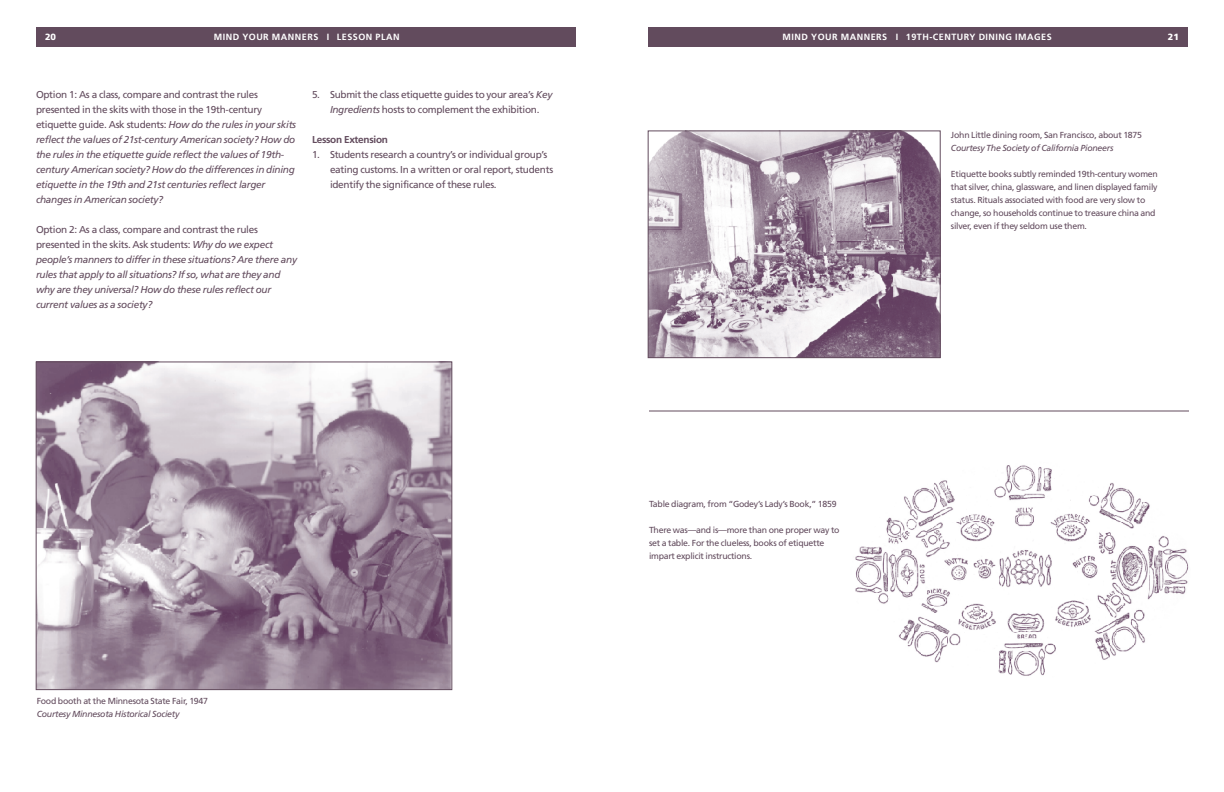
<style>
.page{position:relative;width:1224px;height:792px;background:#fff}
.page>*{position:absolute;margin:0;border:0;box-sizing:border-box;transform-origin:0 0}
.t1{font:italic 10px/15px "Frutiger";letter-spacing:-.03em;color:#624b5d}
.t2{font:10px/15px "Frutiger";letter-spacing:-.03em;color:#624b5d;text-align:center}
.t3{font:700 10px "Frutiger";letter-spacing:-.03em;color:#624b5d}
.t4{font:700 9px "Frutiger";letter-spacing:.055em;color:#fff}
.t5{font:900 9px "Frutiger";color:#fff}
.t6{font:8.8px/13px "Frutiger";letter-spacing:-.03em;color:#624b5d}
.t7{font:italic 8.8px "Frutiger";letter-spacing:-.03em;color:#624b5d}
.s1{font-style:normal}
.s2{font-style:italic}
</style>
<div class="page">
<div style="left:648px;top:27px;width:540px;height:19px;background:#624b5d"></div>
<div style="left:36px;top:27px;width:540px;height:19px;background:#624b5d"></div>
<img style="left:855px;top:465px;width:334px;height:211px">
<img style="left:650px;top:133px;width:288px;height:223px">
<div style="left:648px;top:131px;width:292px;height:227px;border:1px solid #624b5d"></div>
<hr style="left:649px;top:411px;width:540px;height:1px;background:#624b5d">
<img style="left:38px;top:364px;width:412px;height:324px">
<div style="left:36px;top:362px;width:416px;height:328px;border:1px solid #624b5d"></div>
<p class="t4" style="left:214px;top:33px;width:187px">MIND YOUR MANNERS I LESSON PLAN</p>
<p class="t5" style="left:45px;top:33px;width:13px">20</p>
<p class="t4" style="left:783px;top:33px;width:271px">MIND YOUR MANNERS I 19TH-CENTURY DINING IMAGES</p>
<p class="t5" style="left:1168px;top:33px;width:13px">21</p>
<p class="t1" style="left:36px;top:87px;width:262px"><span class="s1">Option 1: As a class, compare and contrast the rules presented in the skits with those in the 19th-century etiquette guide. Ask students:</span> How do the rules in your skits reflect the values of 21st-century American society? How do the rules in the etiquette guide reflect the values of 19th&shy;century American society? How do the differences in dining etiquette in the 19th and 21st centuries reflect larger changes in American society?</p>
<p class="t1" style="left:36px;top:222px;width:263px"><span class="s1">Option 2: As a class, compare and contrast the rules presented in the skits. Ask students:</span> Why do we expect people’s manners to differ in these situations? Are there any rules that apply to all situations? If so, what are they and why are they universal? How do these rules reflect our current values as a society?</p>
<p class="t2" style="left:312px;top:87px;width:242px">5. Submit the class etiquette guides to your area’s <span class="s2">Key<br>Ingredients</span> hosts to complement the exhibition.</p>
<p class="t3" style="left:312px;top:135px;width:77px">Lesson Extension</p>
<p class="t2" style="left:330px;top:147px;width:225px;text-align:left;text-indent:-18px">1. Students research a country’s or individual group’s eating customs. In a written or oral report, students identify the significance of these rules.</p>
<p class="t6" style="left:37px;top:695px;width:173px">Food booth at the Minnesota State Fair, 1947</p>
<p class="t7" style="left:37px;top:710px;width:144px">Courtesy Minnesota Historical Society</p>
<p class="t6" style="left:649px;top:498px;width:189px">Table diagram, from “Godey’s Lady’s Book,” 1859</p>
<p class="t6" style="left:649px;top:524px;width:192px">There was—and is—more than one proper way to set a table. For the clueless, books of etiquette impart explicit instructions.</p>
<p class="t6" style="left:951px;top:129px;width:193px">John Little dining room, San Francisco, about 1875</p>
<p class="t7" style="left:951px;top:144px;width:164px">Courtesy The Society of California Pioneers</p>
<p class="t6" style="left:951px;top:168px;width:208px">Etiquette books subtly reminded 19th-century women that silver, china, glassware, and linen displayed family status. Rituals associated with food are very slow to change, so households continue to treasure china and silver, even if they seldom use them.</p>
</div>
